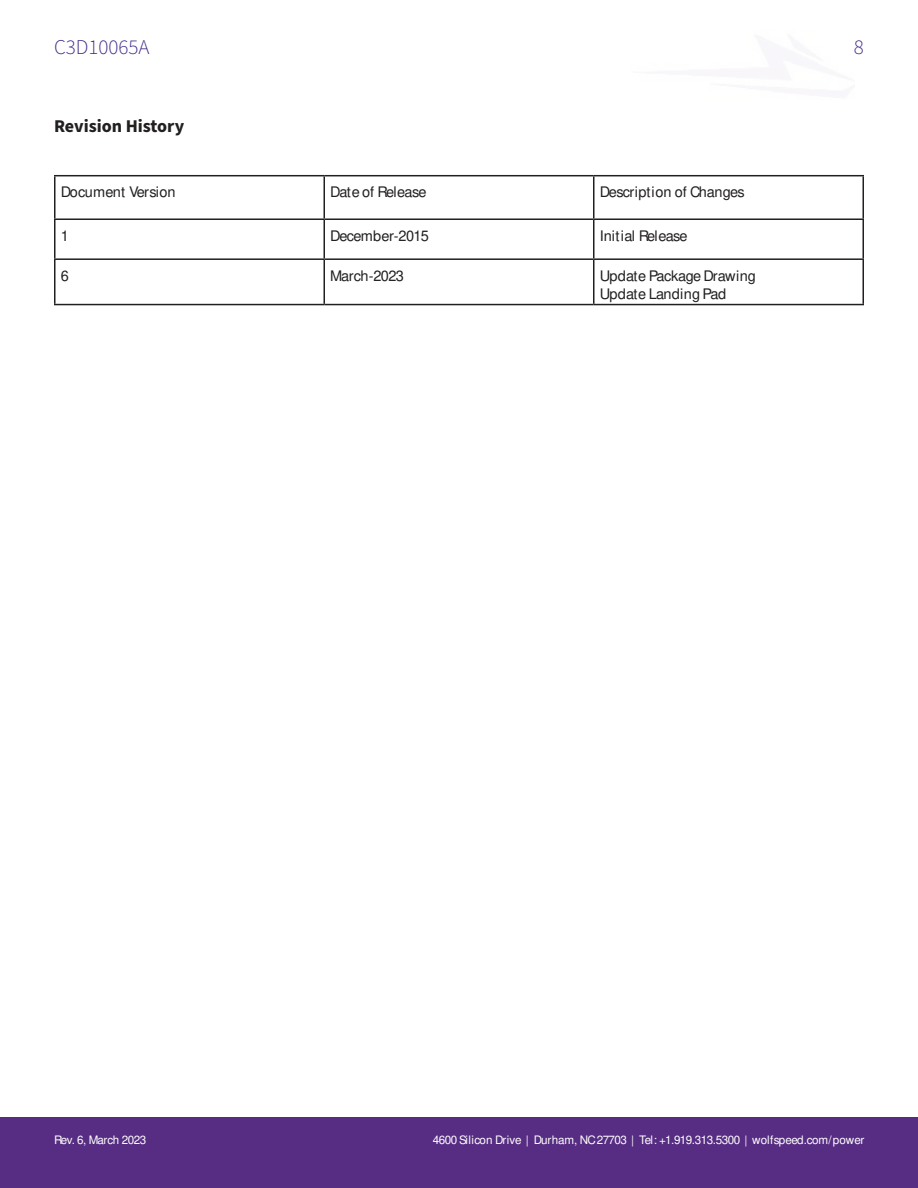
<style>
.page{position:relative;width:918px;height:1188px;background:#fff}
.page>*{position:absolute;margin:0;border:0;box-sizing:border-box;transform-origin:0 0}
.t1{font:300 21px "Source Sans Pro";color:#412987}
.t2{font:700 18px "Source Sans Pro";color:#221f1f}
.t3{font:14.55px "Source Sans Pro";letter-spacing:-.035em;color:#221f1f}
.t4{font:14.55px/18px "Source Sans Pro";letter-spacing:-.015em;color:#221f1f}
.t5{font:14.55px "Source Sans Pro";color:#221f1f}
.t6{font:11.7px "Source Sans Pro";letter-spacing:-.045em;color:#fff}
</style>
<div class="page">
<div style="left:0;top:1118px;width:918px;height:70px;background:#572c83"></div>
<hr style="left:54px;top:175px;width:270px;height:1px;background:#221f1f">
<hr style="left:54px;top:176px;width:2px;height:42px;background:#221f1f">
<hr style="left:324px;top:175px;width:270px;height:1px;background:#221f1f">
<hr style="left:324px;top:176px;width:1px;height:42px;background:#221f1f">
<hr style="left:594px;top:175px;width:270px;height:1px;background:#221f1f">
<hr style="left:593px;top:176px;width:1px;height:42px;background:#221f1f">
<hr style="left:863px;top:176px;width:1px;height:42px;background:#221f1f">
<hr style="left:54px;top:218px;width:270px;height:2px;background:#221f1f">
<hr style="left:54px;top:220px;width:2px;height:38px;background:#221f1f">
<hr style="left:324px;top:218px;width:270px;height:2px;background:#221f1f">
<hr style="left:324px;top:220px;width:1px;height:38px;background:#221f1f">
<hr style="left:594px;top:218px;width:270px;height:2px;background:#221f1f">
<hr style="left:593px;top:220px;width:1px;height:38px;background:#221f1f">
<hr style="left:863px;top:220px;width:1px;height:38px;background:#221f1f">
<hr style="left:54px;top:258px;width:270px;height:2px;background:#221f1f">
<hr style="left:54px;top:260px;width:2px;height:44px;background:#221f1f">
<hr style="left:324px;top:258px;width:270px;height:2px;background:#221f1f">
<hr style="left:324px;top:260px;width:1px;height:44px;background:#221f1f">
<hr style="left:594px;top:258px;width:270px;height:2px;background:#221f1f">
<hr style="left:593px;top:260px;width:1px;height:44px;background:#221f1f">
<hr style="left:863px;top:260px;width:1px;height:44px;background:#221f1f">
<hr style="left:54px;top:304px;width:270px;height:1px;background:#221f1f">
<hr style="left:324px;top:304px;width:270px;height:1px;background:#221f1f">
<hr style="left:594px;top:304px;width:270px;height:1px;background:#221f1f">
<h1 class="t1" style="left:54px;top:39px;width:97px">C3D10065A</h1>
<h2 class="t2" style="left:54px;top:119px;width:132px">Revision History</h2>
<p class="t5" style="left:61px;top:186px;width:116px">Document Version</p>
<p class="t3" style="left:330px;top:186px;width:98px">Date of Release</p>
<p class="t5" style="left:600px;top:186px;width:147px">Description of Changes</p>
<p class="t3" style="left:61px;top:230px;width:10px">1</p>
<p class="t3" style="left:330px;top:230px;width:100px">December-2015</p>
<p class="t3" style="left:600px;top:230px;width:89px">Initial Release</p>
<p class="t3" style="left:61px;top:270px;width:10px">6</p>
<p class="t3" style="left:330px;top:270px;width:75px">March-2023</p>
<p class="t4" style="left:600px;top:268px;width:158px">Update Package Drawing<br>Update Landing Pad</p>
<h1 class="t1" style="left:854px;top:39px;width:12px">8</h1>
<p class="t6" style="left:54px;top:1135px;width:94px">Rev. 6, March 2023</p>
<p class="t6" style="left:433px;top:1135px;width:433px">4600 Silicon Drive | Durham, NC 27703 | Tel: +1.919.313.5300 | wolfspeed.com/power</p>
</div>
